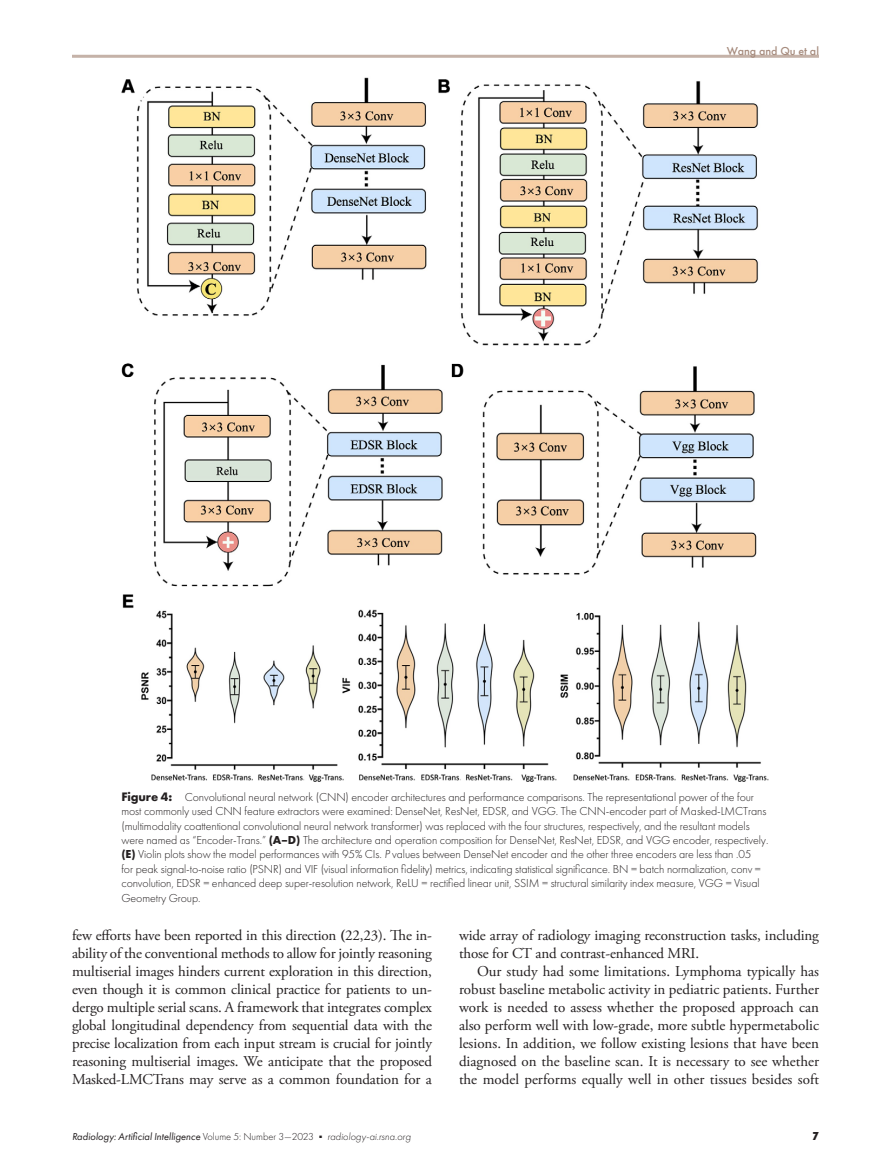
<style>
.page{position:relative;width:891px;height:1175px;background:#fff}
.page>*{position:absolute;margin:0;border:0;box-sizing:border-box;transform-origin:0 0}
.t1{font:15px/18px "Adobe Garamond Pro";letter-spacing:-.01em;color:#231f20;text-align:justify}
.t2{font:300 12px/14.4px "Futura PT";letter-spacing:-.01em;color:#231f20}
.t3{font:500 12px "Futura PT";color:#a68b7d}
.t4{font:800 12px "Futura PT Cond";color:#231f20}
.t5{font:italic 10.5px "Futura PT";color:#231f20}
.s1{font-weight:700;font-size:12.75px}
.s2{font-weight:700}
.s3{font-style:italic}
.s4{font-weight:300;font-style:normal}
.s5{font-weight:300}
</style>
<div class="page">
<hr style="left:72px;top:55px;width:747px;height:3px;background:#c5b2a8">
<img style="left:122px;top:77px;width:647px;height:705px">
<p class="t3" style="left:727px;top:44px;width:94px">Wang and Qu et al</p>
<p class="t2" style="left:122px;top:789px;width:648px"><span class="s1">Figure 4:</span> Convolutional neural network (CNN) encoder architectures and performance comparisons. The representational power of the four most commonly used CNN feature extractors were examined: DenseNet, ResNet, EDSR, and VGG. The CNN-encoder part of Masked-LMCTrans (multimodality coattentional convolutional neural network transformer) was replaced with the four structures, respectively, and the resultant models were named as “Encoder-Trans.” <span class="s2">(A–D)</span> The architecture and operation composition for DenseNet, ResNet, EDSR, and VGG encoder, respectively. <span class="s2">(E)</span> Violin plots show the model performances with 95% CIs. <span class="s3">P</span> values between DenseNet encoder and the other three encoders are less than .05<br>for peak signal-to-noise ratio (PSNR) and VIF (visual information fidelity) metrics, indicating statistical significance. BN = batch normalization, conv = convolution, EDSR = enhanced deep super-resolution network, ReLU = rectified linear unit, SSIM = structural similarity index measure, VGG = Visual Geometry Group.</p>
<p class="t1" style="left:72px;top:927px;width:362px">few efforts have been reported in this direction <span class="s2">(</span>22,23). The in&shy;ability of the conventional methods to allow for jointly reasoning multiserial images hinders current exploration in this direction, even though it is common clinical practice for patients to un&shy;dergo multiple serial scans. A framework that integrates complex global longitudinal dependency from sequential data with the precise localization from each input stream is crucial for jointly reasoning multiserial images. We anticipate that the proposed Masked-LMCTrans may serve as a common foundation for a</p>
<p class="t1" style="left:459px;top:927px;width:361px">wide array of radiology imaging reconstruction tasks, including those for CT and contrast-enhanced MRI.</p>
<p class="t1" style="left:459px;top:963px;width:362px;text-indent:18px">Our study had some limitations. Lymphoma typically has robust baseline metabolic activity in pediatric patients. Further work is needed to assess whether the proposed approach can also perform well with low-grade, more subtle hypermetabolic lesions. In addition, we follow existing lesions that have been diagnosed on the baseline scan. It is necessary to see whether the model performs equally well in other tissues besides soft</p>
<p class="t5" style="left:72px;top:1130px;width:340px">Radiology: Artificial Intelligence <span class="s4">Volume 5: Number 3—2023</span> <sup>■</sup> <span class="s5">radiology-ai.rsna.org</span></p>
<p class="t4" style="left:813px;top:1128px;width:8px">7</p>
</div>
